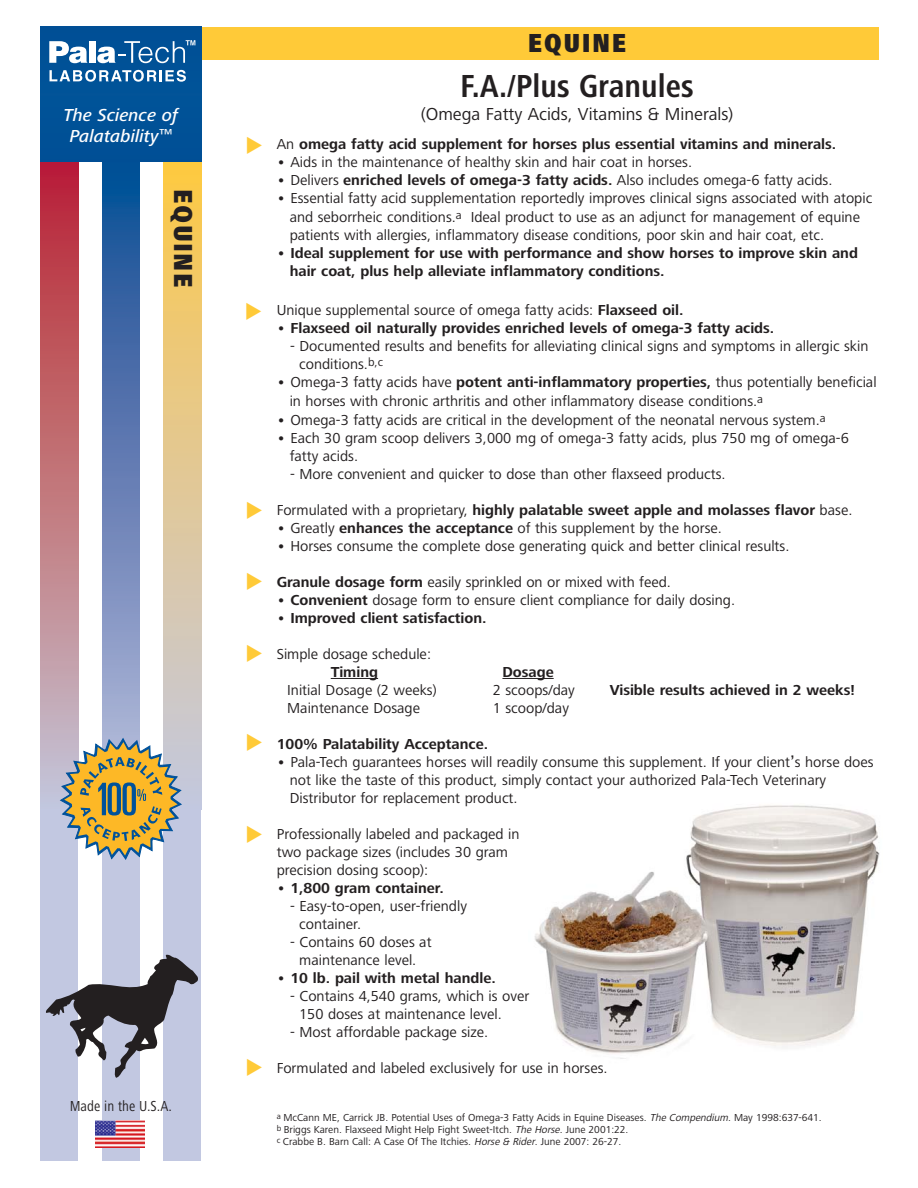
<style>
.page{position:relative;width:918px;height:1188px;background:#fff}
.page>*{position:absolute;margin:0;border:0;box-sizing:border-box;transform-origin:0 0}
.t1{font:700 condensed 33px "Frutiger Next LT";color:#231f20}
.t2{font:900 condensed 27px "Frutiger Next LT";letter-spacing:.05em;color:#231f20}
.t3{font:18px "Frutiger Next LT";color:#231f20}
.t4{font:italic 500 18px/21.6px "Frutiger Next LT";color:#fff;text-align:center}
.t5{font:15px/18px "Frutiger Next LT";color:#231f20}
.t6{font:700 15px/18px "Frutiger Next LT";color:#231f20}
.t7{font:condensed 15px "Frutiger Next LT";color:#231f20}
.t8{font:10.5px/12px "Frutiger Next LT";color:#231f20}
.s1{font-weight:400}
.s2{font-weight:700}
.s3{font-family:"Lucida Grande"}
.s4{font-style:italic}
</style>
<div class="page">
<img style="left:534px;top:805px;width:346px;height:254px">
<div style="left:40px;top:160px;width:38px;height:650px;background:linear-gradient(to bottom,#ba222e,#c6c8d3)"></div>
<svg style="left:102px;top:162px;width:38px;height:576px;background:#5b7cb2"></svg>
<div style="left:164px;top:155px;width:37px;height:655px;background:linear-gradient(to bottom,#fec946,#c3c8e3)"></div>
<div style="left:198px;top:27px;width:681px;height:32px;background:#ffca38"></div>
<div style="left:40px;top:27px;width:162px;height:135px;background:#005197"></div>
<svg style="left:49px;top:41px;width:38px;height:22px"></svg>
<div style="left:89px;top:41px;width:7px;height:22px;background:#fff"></div>
<svg style="left:49px;top:70px;width:137px;height:12px"></svg>
<svg style="left:97px;top:40px;width:98px;height:23px"></svg>
<hr style="left:331px;top:678px;width:47px;height:1px;background:#231f20">
<hr style="left:502px;top:678px;width:52px;height:1px;background:#231f20">
<div style="left:40px;top:809px;width:38px;height:352px;background:#c2c8e1"></div>
<div style="left:102px;top:810px;width:38px;height:351px;background:#c2c8e1"></div>
<div style="left:164px;top:809px;width:37px;height:352px;background:#c2c8e1"></div>
<svg style="left:60px;top:738px;width:122px;height:122px"></svg>
<svg style="left:46px;top:954px;width:152px;height:124px"></svg>
<img style="left:96px;top:1120px;width:49px;height:28px">
<p class="t4" style="left:64px;top:105px;width:116px">The Science of<br>Palatability<sup>™</sup></p>
<h2 class="t2" style="left:193px;top:189px;width:100px;rotate:90deg">EQUINE</h2>
<p class="t7" style="left:70px;top:1100px;width:104px">Made in the U.S.A.</p>
<h2 class="t2" style="left:528px;top:33px;width:100px">EQUINE</h2>
<h1 class="t1" style="left:460px;top:74px;width:235px">F.A./Plus Granules</h1>
<p class="t3" style="left:421px;top:107px;width:314px">(Omega Fatty Acids, Vitamins &amp; Minerals)</p>
<p class="t6" style="left:277px;top:136px;width:561px"><span class="s1">An</span> omega fatty acid supplement for horses plus essential vitamins and minerals.</p>
<p class="t5" style="left:277px;top:154px;width:417px"><span class="s2">•</span> Aids in the maintenance of healthy skin and hair coat in horses.</p>
<p class="t5" style="left:277px;top:172px;width:557px"><span class="s2">•</span> Delivers <span class="s2">enriched levels of omega-3 fatty acids.</span> Also includes omega-6 fatty acids.</p>
<p class="t5" style="left:290px;top:190px;width:584px;text-indent:-13px"><span class="s2">•</span> Essential fatty acid supplementation reportedly improves clinical signs associated with atopic and seborrheic conditions.<sup>a</sup> Ideal product to use as an adjunct for management of equine patients with allergies, inflammatory disease conditions, poor skin and hair coat, etc.</p>
<p class="t6" style="left:290px;top:245px;width:570px;text-indent:-13px">• Ideal supplement for use with performance and show horses to improve skin and hair coat, plus help alleviate inflammatory conditions.</p>
<p class="t5" style="left:277px;top:302px;width:408px">Unique supplemental source of omega fatty acids: <span class="s2">Flaxseed oil.</span></p>
<p class="t6" style="left:277px;top:320px;width:499px">• Flaxseed oil naturally provides enriched levels of omega-3 fatty acids.</p>
<p class="t5" style="left:299px;top:338px;width:571px;line-height:18.8px;text-indent:-9px">- Documented results and benefits for alleviating clinical signs and symptoms in allergic skin conditions.<sup>b,c</sup></p>
<p class="t5" style="left:290px;top:374px;width:588px;line-height:18.8px;text-indent:-13px"><span class="s2">•</span> Omega-3 fatty acids have <span class="s2">potent anti-inflammatory properties,</span> thus potentially beneficial in horses with chronic arthritis and other inflammatory disease conditions.<sup>a</sup></p>
<p class="t5" style="left:277px;top:412px;width:550px"><span class="s2">•</span> Omega-3 fatty acids are critical in the development of the neonatal nervous system.<sup>a</sup></p>
<p class="t5" style="left:290px;top:430px;width:561px;text-indent:-13px"><span class="s2">•</span> Each 30 gram scoop delivers 3,000 mg of omega-3 fatty acids, plus 750 mg of omega-6 fatty acids.</p>
<p class="t5" style="left:290px;top:466px;width:437px">- More convenient and quicker to dose than other flaxseed products.</p>
<p class="t6" style="left:277px;top:502px;width:577px"><span class="s1">Formulated with a proprietary,</span> highly palatable sweet apple and molasses flavor <span class="s1">base.</span></p>
<p class="t5" style="left:277px;top:520px;width:447px"><span class="s2">•</span> Greatly <span class="s2">enhances the acceptance</span> of this supplement by the horse.</p>
<p class="t5" style="left:277px;top:538px;width:514px"><span class="s2">•</span> Horses consume the complete dose generating quick and better clinical results.</p>
<p class="t5" style="left:277px;top:574px;width:396px"><span class="s2">Granule dosage form</span> easily sprinkled on or mixed with feed.</p>
<p class="t5" style="left:277px;top:592px;width:460px"><span class="s2">• Convenient</span> dosage form to ensure client compliance for daily dosing.</p>
<p class="t6" style="left:277px;top:610px;width:211px">• Improved client satisfaction.</p>
<p class="t5" style="left:277px;top:646px;width:156px">Simple dosage schedule:</p>
<p class="t6" style="left:331px;top:664px;width:49px">Timing</p>
<p class="t6" style="left:502px;top:664px;width:53px">Dosage</p>
<p class="t5" style="left:287px;top:682px;width:151px">Initial Dosage (2 weeks)</p>
<p class="t5" style="left:493px;top:682px;width:84px">2 scoops/day</p>
<p class="t6" style="left:610px;top:682px;width:247px">Visible results achieved in 2 weeks!</p>
<p class="t5" style="left:287px;top:700px;width:134px">Maintenance Dosage</p>
<p class="t5" style="left:493px;top:700px;width:78px">1 scoop/day</p>
<p class="t6" style="left:277px;top:736px;width:213px">100% Palatability Acceptance.</p>
<p class="t5" style="left:290px;top:754px;width:586px;text-indent:-13px"><span class="s2">•</span> Pala-Tech guarantees horses will readily consume this supplement. If your client<span class="s3">’</span>s horse does not like the taste of this product, simply contact your authorized Pala-Tech Veterinary<br>Distributor for replacement product.</p>
<p class="t5" style="left:277px;top:826px;width:244px">Professionally labeled and packaged in two package sizes (includes 30 gram precision dosing scoop):</p>
<p class="t6" style="left:277px;top:880px;width:169px">• 1,800 gram container.</p>
<p class="t5" style="left:299px;top:898px;width:169px;text-indent:-9px">- Easy-to-open, user-friendly container.</p>
<p class="t5" style="left:290px;top:934px;width:143px;text-align:center">- Contains 60 doses at maintenance level.</p>
<p class="t6" style="left:277px;top:970px;width:221px">• 10 lb. pail with metal handle.</p>
<p class="t5" style="left:299px;top:988px;width:232px;text-indent:-9px">- Contains 4,540 grams, which is over<br>150 doses at maintenance level.</p>
<p class="t5" style="left:290px;top:1024px;width:200px">- Most affordable package size.</p>
<p class="t5" style="left:277px;top:1060px;width:332px">Formulated and labeled exclusively for use in horses.</p>
<p class="t8" style="left:277px;top:1112px;width:547px"><sup>a</sup> McCann ME, Carrick JB. Potential Uses of Omega-3 Fatty Acids in Equine Diseases. <span class="s4">The Compendium</span>. May 1998:637-641. <sup>b</sup> Briggs Karen. Flaxseed Might Help Fight Sweet-Itch. <span class="s4">The Horse</span>. June 2001:22.<br><sup>c</sup> Crabbe B. Barn Call: A Case Of The Itchies. <span class="s4">Horse &amp; Rider</span>. June 2007: 26-27.</p>
</div>
